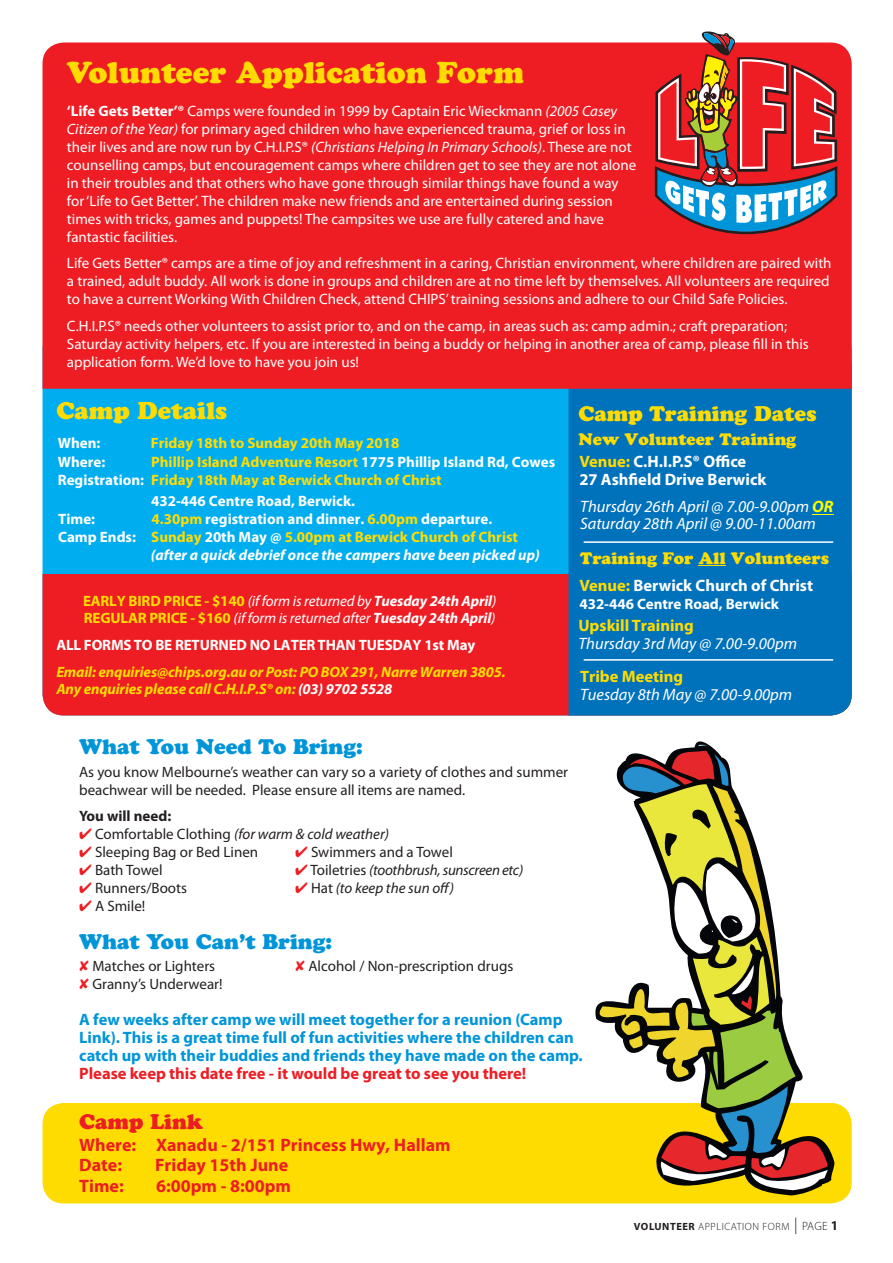
<style>
.page{position:relative;width:893px;height:1263px;background:#fff}
.page>*{position:absolute;margin:0;border:0;box-sizing:border-box;transform-origin:0 0}
.t1{font:30px "Cooper Black Std";color:#ffdc01}
.t2{font:24px "Cooper Black Std";color:#ffdc01}
.t3{font:21px "Cooper Black Std";color:#0095d9}
.t4{font:21px "Cooper Black Std";color:#ffdc01}
.t5{font:21px "Cooper Black Std";color:#ee1d23}
.t6{font:700 18px/20.5px "Myriad Pro";color:#ee1d23}
.t7{font:700 16.5px/18px "Myriad Pro";color:#0095d9}
.t8{font:italic 16.5px/16.8px "Myriad Pro";color:#fff}
.t9{font:700 16.5px/18px "Myriad Pro";color:#fff}
.t10{font:700 16.5px "Myriad Pro";color:#ee1d23}
.t11{font:16.5px "Cooper Black Std";color:#ffdc01}
.t12{font:700 16.5px "Myriad Pro";color:#ffdc01}
.t13{font:15px/18px "Myriad Pro";color:#fff}
.t14{font:15px/18px "Myriad Pro";color:#231f20}
.t15{font:700 15px/18.3px "Myriad Pro";color:#ffdc01}
.t16{font:700 15px "Myriad Pro";color:#fff}
.t17{font:italic 15px/17.4px "Myriad Pro";letter-spacing:-.01em;color:#fff}
.t18{font:italic 700 15px/17.2px "Myriad Pro";letter-spacing:-.01em;color:#ffdc01}
.t19{font:italic 15px "Myriad Pro";letter-spacing:-.01em;color:#231f20}
.t20{font:italic 700 15px "Myriad Pro";color:#fff}
.t21{font:700 15px "Myriad Pro";color:#231f20}
.t22{font:300 10.5px "Myriad Pro";letter-spacing:.05em;color:#231f20}
.s1{font-weight:700}
.s2{font-style:italic}
.s3{color:#fff}
.s4{color:#ffde00}
.s5{color:#ffdc01}
.s6{font-weight:700;font-style:normal;color:#ffdc01}
.s7{font-weight:700;color:#ff0}
.s8{color:#ee1d23}
.s9{font-style:normal}
.s10{font-size:16.5px}
.s11{font-size:12px}
.s12{font-weight:700;font-size:13.5px}
</style>
<div class="page">
<div style="left:43px;top:1103px;width:809px;height:100px;background:#ffdc01;border-radius:21px"></div>
<div style="left:43px;top:328px;width:809px;height:387px;background:#00aeef;border-radius:21px"></div>
<div style="left:43px;top:574px;width:809px;height:141px;background:#ee1d23"></div>
<div style="left:568px;top:389px;width:284px;height:326px;background:#0072bc"></div>
<div style="left:43px;top:43px;width:809px;height:346px;background:#ee1d23"></div>
<svg style="left:595px;top:745px;width:233px;height:445px"></svg>
<svg style="left:655px;top:31px;width:182px;height:203px;background:#b55e61"></svg>
<svg style="left:812px;top:514px;width:21px;height:1px"></svg>
<svg style="left:699px;top:565px;width:27px;height:1px"></svg>
<hr style="left:584px;top:659px;width:249px;height:2px;background:#fff">
<hr style="left:584px;top:541px;width:249px;height:2px;background:#fff">
<h1 class="t1" style="left:67px;top:54px;width:458px">Volunteer Application Form</h1>
<p class="t13" style="left:67px;top:101px;width:571px"><span class="s1">‘Life Gets Better’®</span> Camps were founded in 1999 by Captain Eric Wieckmann <span class="s2">(2005 Casey Citizen of the Year)</span> for primary aged children who have experienced trauma, grief or loss in their lives and are now run by C.H.I.P.S® <span class="s2">(Christians Helping In Primary Schools)</span>. These are not counselling camps, but encouragement camps where children get to see they are not alone in their troubles and that others who have gone through similar things have found a way for ‘Life to Get Better’. The children make new friends and are entertained during session times with tricks, games and puppets! The campsites we use are fully catered and have fantastic facilities.</p>
<p class="t13" style="left:67px;top:254px;width:766px">Life Gets Better® camps are a time of joy and refreshment in a caring, Christian environment, where children are paired with a trained, adult buddy. All work is done in groups and children are at no time left by themselves. All volunteers are required to have a current Working With Children Check, attend CHIPS’ training sessions and adhere to our Child Safe Policies.</p>
<p class="t13" style="left:67px;top:316px;width:743px">C.H.I.P.S® needs other volunteers to assist prior to, and on the camp, in areas such as: camp admin.; craft preparation;<br>Saturday activity helpers, etc. If you are interested in being a buddy or helping in another area of camp, please fill in this application form. We’d love to have you join us!</p>
<h2 class="t2" style="left:56px;top:396px;width:172px">Camp Details</h2>
<p class="t16" style="left:58px;top:433px;width:44px">When:</p>
<p class="t15" style="left:151px;top:434px;width:250px">Friday 18th to Sunday 20th May 2018</p>
<p class="t16" style="left:58px;top:452px;width:49px">Where:</p>
<p class="t15" style="left:58px;top:452px;width:499px;text-indent:93px">Phillip Island Adventure Resort <span class="s3">1775 Phillip Island Rd, Cowes<br>Registration:</span> Friday 18th May <span class="s4">at</span> Berwick Church of Christ</p>
<p class="t16" style="left:151px;top:491px;width:205px">432-446 Centre Road, Berwick.</p>
<p class="t16" style="left:58px;top:509px;width:39px">Time:</p>
<p class="t16" style="left:151px;top:509px;width:342px"><span class="s5">4.30pm</span> registration and dinner. <span class="s5">6.00pm</span> departure.</p>
<p class="t15" style="left:58px;top:527px;width:461px"><span class="s3">Camp Ends:</span> Sunday <span class="s3">20th May @</span> 5.00pm <span class="s4">at</span> Berwick Church of Christ</p>
<p class="t20" style="left:151px;top:546px;width:390px">(after a quick debrief once the campers have been picked up)</p>
<p class="t17" style="left:83px;top:592px;width:415px"><span class="s6">EARLY BIRD PRICE - $140</span> (if form is returned by <span class="s1">Tuesday 24th April</span>)<br><span class="s6">REGULAR PRICE - $160</span> (if form is returned after <span class="s1">Tuesday 24th April</span>)</p>
<p class="t16" style="left:56px;top:635px;width:420px">ALL FORMS TO BE RETURNED NO LATER THAN TUESDAY 1st May</p>
<p class="t18" style="left:56px;top:663px;width:451px">Email: enquiries@chips.org.au or Post: PO BOX 291, Narre Warren 3805.<br>Any enquiries please call C.H.I.P.S® on: <span class="s3">(03) 9702 5528</span></p>
<h3 class="t4" style="left:578px;top:401px;width:240px">Camp Training Dates</h3>
<p class="t11" style="left:578px;top:429px;width:219px">New Volunteer Training</p>
<p class="t9" style="left:579px;top:452px;width:189px"><span class="s5">Venue:</span> C.H.I.P.S® Office<br>27 Ashfield Drive Berwick</p>
<p class="t8" style="left:580px;top:498px;width:255px">Thursday 26th April @ 7.00-9.00pm <span class="s7">OR<br></span>Saturday 28th April @ 9.00-11.00am</p>
<p class="t11" style="left:580px;top:548px;width:250px">Training For All Volunteers</p>
<p class="t9" style="left:579px;top:576px;width:235px"><span class="s5">Venue:</span> Berwick Church of Christ</p>
<p class="t16" style="left:579px;top:594px;width:201px">432-446 Centre Road, Berwick</p>
<p class="t12" style="left:578px;top:615px;width:117px">Upskill Training</p>
<p class="t8" style="left:578px;top:635px;width:220px">Thursday 3rd May @ 7.00-9.00pm</p>
<p class="t12" style="left:580px;top:665px;width:105px">Tribe Meeting</p>
<p class="t8" style="left:580px;top:685px;width:214px">Tuesday 8th May @ 7.00-9.00pm</p>
<h3 class="t3" style="left:79px;top:734px;width:285px">What You Need To Bring:</h3>
<p class="t14" style="left:79px;top:762px;width:490px">As you know Melbourne’s weather can vary so a variety of clothes and summer beachwear will be needed. Please ensure all items are named.</p>
<p class="t21" style="left:79px;top:806px;width:94px">You will need:</p>
<p class="t19" style="left:79px;top:825px;width:311px"><span class="s8">✔</span> <span class="s9">Comfortable Clothing</span> (for warm &amp; cold weather)</p>
<p class="t14" style="left:79px;top:843px;width:181px"><span class="s8">✔</span> Sleeping Bag or Bed Linen</p>
<p class="t14" style="left:295px;top:843px;width:159px"><span class="s8">✔</span> Swimmers and a Towel</p>
<p class="t14" style="left:79px;top:861px;width:85px"><span class="s8">✔</span> Bath Towel</p>
<p class="t19" style="left:295px;top:861px;width:230px"><span class="s8">✔</span> <span class="s9">Toiletries</span> (toothbrush, sunscreen etc)</p>
<p class="t14" style="left:79px;top:879px;width:109px"><span class="s8">✔</span> Runners/Boots</p>
<p class="t19" style="left:295px;top:879px;width:161px"><span class="s8">✔</span> <span class="s9">Hat</span> (to keep the sun off)</p>
<p class="t14" style="left:79px;top:897px;width:68px"><span class="s8">✔</span> A Smile!</p>
<h3 class="t3" style="left:79px;top:928px;width:254px">What You Can’t Bring:</h3>
<p class="t14" style="left:92px;top:956px;width:124px">Matches or Lighters</p>
<p class="t14" style="left:308px;top:956px;width:206px">Alcohol / Non-prescription drugs</p>
<p class="t14" style="left:92px;top:974px;width:132px">Granny’s Underwear!</p>
<p class="t7" style="left:79px;top:1010px;width:505px">A few weeks after camp we will meet together for a reunion (Camp<br>Link). This is a great time full of fun activities where the children can catch up with their buddies and friends they have made on the camp.</p>
<p class="t10" style="left:79px;top:1062px;width:449px">Please keep this date free - it would be great to see you there!</p>
<h3 class="t5" style="left:79px;top:1109px;width:125px">Camp Link</h3>
<p class="t6" style="left:79px;top:1134px;width:373px">Where: Xanadu - 2/151 Princess Hwy, Hallam<br>Date:</p>
<p class="t6" style="left:155px;top:1154px;width:135px">Friday 15th June</p>
<p class="t6" style="left:79px;top:1175px;width:46px">Time:</p>
<p class="t6" style="left:156px;top:1175px;width:136px">6:00pm - 8:00pm</p>
<p class="t22" style="left:634px;top:1220px;width:206px"><span class="s1">VOLUNTEER</span> APPLICATION FORM <span class="s10">|</span> <span class="s11">PAGE</span> <span class="s12">1</span></p>
</div>
